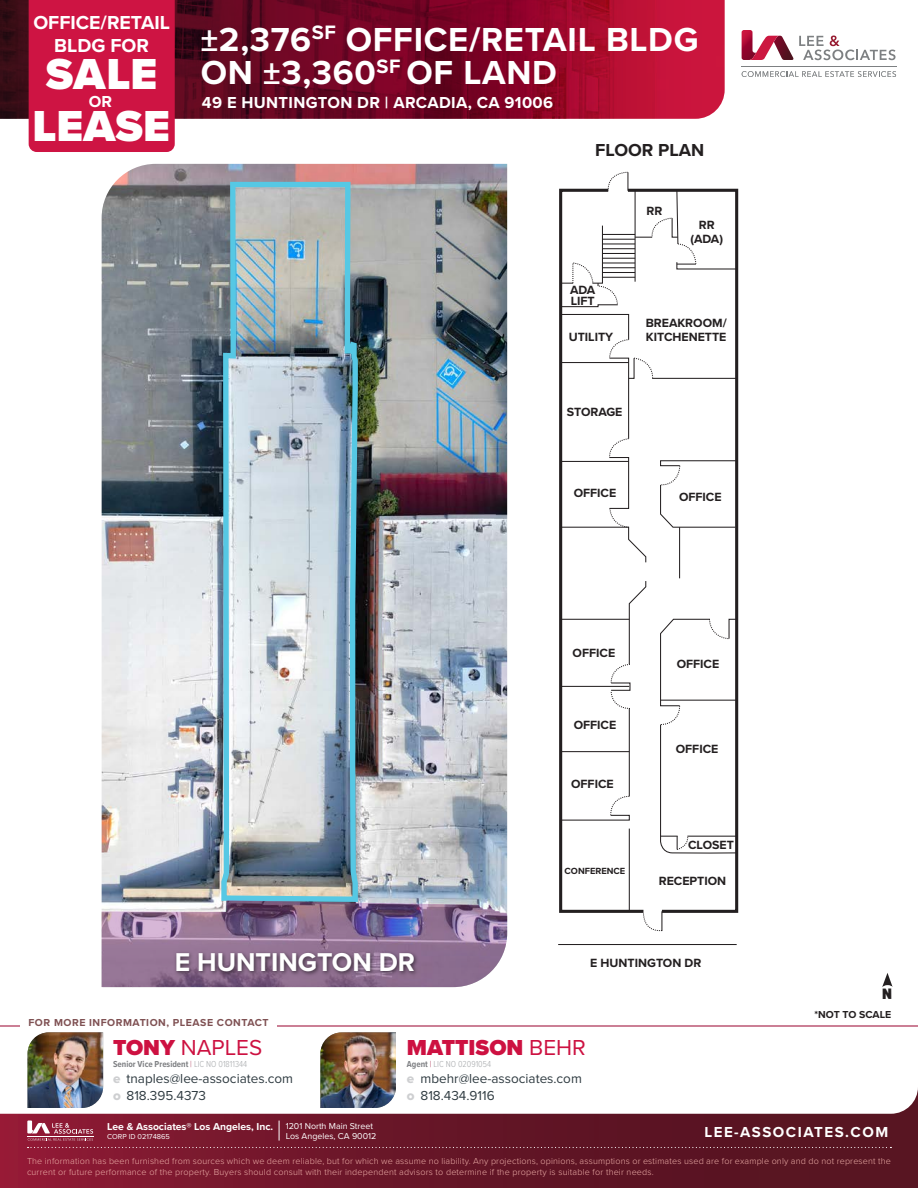
<style>
.page{position:relative;width:918px;height:1188px;background:#fff}
.page>*{position:absolute;margin:0;border:0;box-sizing:border-box;transform-origin:0 0}
.t1{font:900 45px/51.6px "Proxima Nova";color:#fff}
.t2{font:700 34.5px/33.6px "Proxima Nova";letter-spacing:.02em;color:#fff}
.t3{font:700 26.7px "Proxima Nova";color:#fff}
.t4{font:900 22.5px "Proxima Nova";color:#cd1141}
.t5{font:22.5px "Proxima Nova";color:#cd1141}
.t6{font:700 19.5px "Proxima Nova";color:#fff}
.t7{font:700 18px "Proxima Nova";color:#231f20}
.t8{font:700 16.5px "Proxima Nova";letter-spacing:.02em;color:#fff}
.t9{font:700 15px "Proxima Nova";letter-spacing:.1em;color:#fff}
.t10{font:13.5px/16.2px "Proxima Nova";color:#2f3b41}
.t11{font:700 12.3px/14.9px "Proxima Nova";color:#231f20;text-align:center}
.t12{font:700 10.5px "Proxima Nova";letter-spacing:.05em;color:#7f5153}
.t13{font:700 10.5px "Proxima Nova";color:#231f20}
.t14{font:700 10.35px "Proxima Nova";color:#fff}
.t15{font:700 9.3px "Proxima Nova";color:#231f20}
.t16{font:300 9px/10.8px "Proxima Nova";letter-spacing:.02em;color:#ecada7}
.t17{font:700 9px "Proxima Nova Cond";color:#7e8083}
.t18{font:300 9px "Proxima Nova Cond";color:#a8aaad}
.t19{font:8.85px/10.6px "Proxima Nova";color:#fff}
.t20{font:7.35px "Proxima Nova";color:#fff}
.s1{font-weight:900}
.s2{font-weight:100;color:#98012d}
.s3{font-weight:300;color:#a8aaad}
.s4{font-family:"Proxima Nova Extrabld";color:#cecfd1}
.s5{font-weight:400}
.s6{font-weight:700;color:#7e8083}
</style>
<div class="page">
<div style="left:0;top:1066px;width:918px;height:122px;background:linear-gradient(to right,#891a33,#4c131e)"></div>
<svg style="left:0;top:1025px;width:918px;height:89px"></svg>
<hr style="left:0;top:1026px;width:918px;height:1px;background:#98012d">
<svg style="left:28px;top:1147px;width:863px;height:1px"></svg>
<div style="left:20px;top:1019px;width:257px;height:14px;background:#fff"></div>
<svg style="left:27px;top:1121px;width:66px;height:20px"></svg>
<hr style="left:27px;top:1136px;width:67px;height:1px;background:#fff">
<svg style="left:279px;top:1121px;width:1px;height:20px"></svg>
<img style="left:28px;top:1032px;width:75px;height:76px">
<img style="left:320px;top:1032px;width:76px;height:76px">
<svg style="left:661px;top:188px;width:78px;height:726px"></svg>
<svg style="left:559px;top:563px;width:85px;height:350px"></svg>
<hr style="left:679px;top:527px;width:1px;height:51px;background:#231f20">
<hr style="left:561px;top:619px;width:68px;height:1px;background:#231f20">
<hr style="left:561px;top:686px;width:68px;height:1px;background:#231f20">
<hr style="left:629px;top:708px;width:1px;height:88px;background:#231f20">
<hr style="left:561px;top:751px;width:68px;height:1px;background:#231f20">
<hr style="left:629px;top:829px;width:1px;height:82px;background:#231f20">
<svg style="left:611px;top:580px;width:36px;height:104px"></svg>
<svg style="left:611px;top:690px;width:20px;height:19px"></svg>
<svg style="left:560px;top:796px;width:70px;height:25px"></svg>
<svg style="left:643px;top:911px;width:19px;height:21px"></svg>
<svg style="left:660px;top:618px;width:78px;height:236px"></svg>
<hr style="left:558px;top:944px;width:179px;height:1px;background:#231f20">
<svg style="left:559px;top:172px;width:179px;height:391px"></svg>
<img style="left:102px;top:164px;width:405px;height:736px">
<img style="left:219px;top:179px;width:142px;height:721px">
<img style="left:102px;top:900px;width:405px;height:87px">
<img style="left:152px;top:944px;width:289px;height:43px">
<hr style="left:742px;top:67px;width:155px;height:1px;background:#7d8082">
<svg style="left:742px;top:71px;width:154px;height:6px"></svg>
<svg style="left:742px;top:30px;width:154px;height:30px"></svg>
<img style="left:0;top:0;width:725px;height:119px">
<div style="left:29px;top:0;width:146px;height:152px;background:#ce1443"></div>
<svg style="left:882px;top:973px;width:11px;height:14px"></svg>
<h3 class="t6" style="left:33px;top:8px;width:138px">OFFICE/RETAIL</h3>
<h3 class="t6" style="left:54px;top:31px;width:96px">BLDG FOR</h3>
<h1 class="t1" style="left:33px;top:48px;width:139px">SALE<br>LEASE</h1>
<h3 class="t8" style="left:89px;top:89px;width:25px">OR</h3>
<h2 class="t2" style="left:201px;top:21px;width:499px">±2,376<sup>SF</sup> OFFICE/RETAIL BLDG<br>ON ±3,360<sup>SF</sup> OF LAND</h2>
<h3 class="t8" style="left:202px;top:90px;width:353px">49 E HUNTINGTON DR | ARCADIA, CA 91006</h3>
<p class="t7" style="left:595px;top:137px;width:111px">FLOOR PLAN</p>
<p class="t11" style="left:570px;top:285px;width:27px;line-height:10.6px;text-align:left">ADA<br>LIFT</p>
<p class="t11" style="left:647px;top:203px;width:17px">RR</p>
<p class="t11" style="left:690px;top:217px;width:34px">RR (ADA)</p>
<p class="t11" style="left:646px;top:315px;width:83px">BREAKROOM/</p>
<p class="t11" style="left:569px;top:329px;width:46px">UTILITY</p>
<p class="t11" style="left:646px;top:330px;width:82px">KITCHENETTE</p>
<p class="t11" style="left:567px;top:404px;width:57px">STORAGE</p>
<p class="t11" style="left:574px;top:485px;width:44px">OFFICE</p>
<p class="t11" style="left:679px;top:489px;width:44px">OFFICE</p>
<p class="t11" style="left:573px;top:646px;width:44px">OFFICE</p>
<p class="t11" style="left:574px;top:717px;width:44px">OFFICE</p>
<p class="t11" style="left:571px;top:777px;width:44px">OFFICE</p>
<p class="t15" style="left:565px;top:864px;width:62px">CONFERENCE</p>
<p class="t11" style="left:677px;top:657px;width:44px">OFFICE</p>
<p class="t11" style="left:676px;top:741px;width:44px">OFFICE</p>
<p class="t11" style="left:688px;top:837px;width:47px">CLOSET</p>
<p class="t11" style="left:659px;top:873px;width:69px">RECEPTION</p>
<p class="t3" style="left:175px;top:942px;width:242px">E HUNTINGTON DR</p>
<p class="t12" style="left:28px;top:1015px;width:242px">FOR MORE INFORMATION, PLEASE CONTACT</p>
<p class="t11" style="left:590px;top:955px;width:113px">E HUNTINGTON DR</p>
<h3 class="t5" style="left:113px;top:1031px;width:151px"><span class="s1">TONY</span> NAPLES</h3>
<p class="t17" style="left:113px;top:1058px;width:136px">Senior Vice President <span class="s2">|</span> <span class="s3">LIC NO 01811344</span></p>
<h3 class="t10" style="left:113px;top:1070px;width:181px"><span class="s4">e</span> tnaples@lee-associates.com <span class="s4">o</span> 818.395.4373</h3>
<h3 class="t4" style="left:407px;top:1031px;width:180px">MATTISON <span class="s5">BEHR</span></h3>
<p class="t18" style="left:407px;top:1058px;width:86px"><span class="s6">Agent</span> <span class="s2">|</span> LIC NO 02091054</p>
<h3 class="t10" style="left:407px;top:1070px;width:176px"><span class="s4">e</span> mbehr@lee-associates.com <span class="s4">o</span> 818.434.9116</h3>
<p class="t13" style="left:815px;top:1006px;width:78px">*NOT TO SCALE</p>
<p class="t14" style="left:107px;top:1119px;width:168px">Lee &amp; Associates® Los Angeles, Inc.</p>
<p class="t20" style="left:107px;top:1131px;width:64px">CORP ID 02174865</p>
<p class="t19" style="left:286px;top:1120px;width:92px">1201 North Main Street<br>Los Angeles, CA 90012</p>
<h3 class="t9" style="left:704px;top:1121px;width:185px">LEE-ASSOCIATES.COM</h3>
<p class="t16" style="left:27px;top:1155px;width:866px">The information has been furnished from sources which we deem reliable, but for which we assume no liability. Any projections, opinions, assumptions or estimates used are for example only and do not represent the current or future performance of the property. Buyers should consult with their independent advisors to determine if the property is suitable for their needs.</p>
</div>
